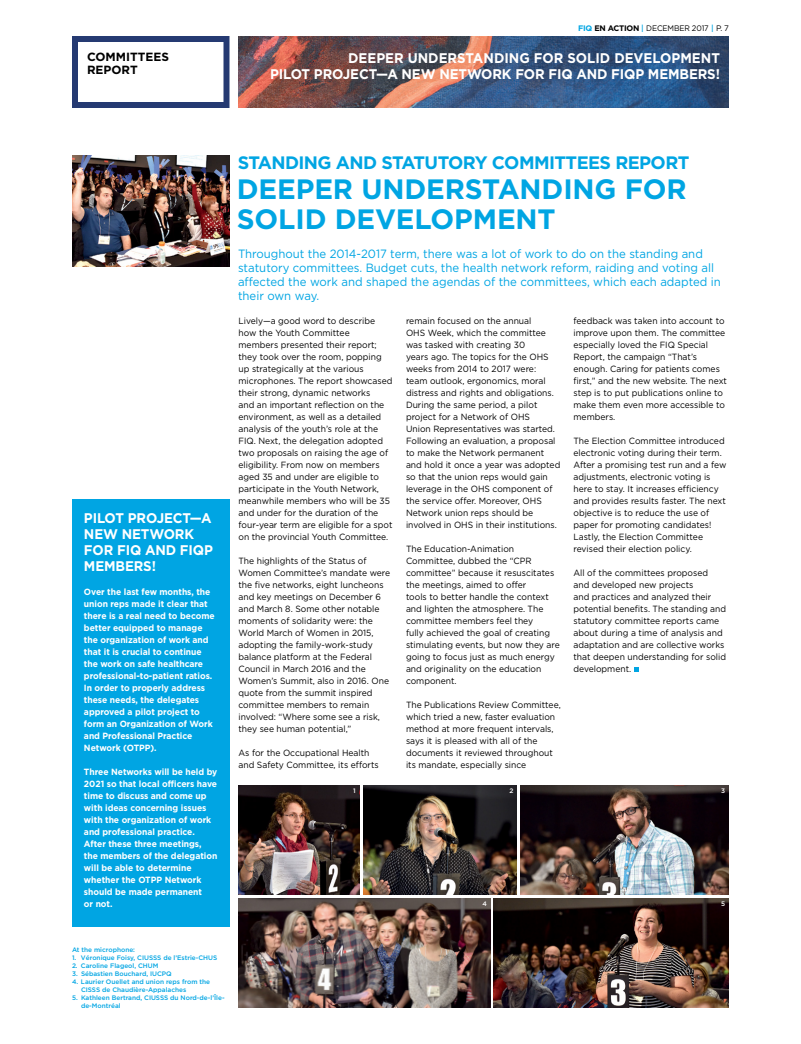
<style>
.page{position:relative;width:801px;height:1044px;background:#fff}
.page>*{position:absolute;margin:0;border:0;box-sizing:border-box;transform-origin:0 0}
.t1{font:700 28px "Gotham";letter-spacing:.14em;color:#00a5e3}
.t2{font:700 18px "Gotham";color:#00a5e3}
.t3{font:700 14px/16px "Gotham";letter-spacing:-.01em;color:#fff;scale:.95 1}
.t4{font:12px/14px "Gotham";color:#00a5e3;scale:.95 1}
.t5{font:700 11.9px "Gotham";color:#000}
.t6{font:9px/12px "Gotham";color:#000;scale:.95 1}
.t7{font:700 9px/12px "Gotham";letter-spacing:-.005em;color:#fff;scale:.95 1}
.t8{font:8px "Gotham";letter-spacing:-.015em;color:#000;scale:.95 1}
.t9{font:500 6.5px/8px "Gotham";color:#00a5e3}
.t10{font:500 6.5px "Gotham";color:#fff}
.s1{font-weight:700;color:#00a5e3}
.s2{font-weight:700}
.s3{font-weight:500;color:#00a5e3}
</style>
<div class="page">
<img style="left:238px;top:36px;width:491px;height:72px">
<div style="left:72px;top:36px;width:158px;height:72px;border:6px solid #253a72"></div>
<svg style="left:634px;top:668px;width:4px;height:4px"></svg>
<div style="left:72px;top:499px;width:158px;height:428px;background:#00a5e3"></div>
<img style="left:72px;top:156px;width:158px;height:111px">
<img style="left:363px;top:785px;width:154px;height:110px">
<img style="left:520px;top:785px;width:209px;height:110px">
<img style="left:238px;top:898px;width:252px;height:110px">
<img style="left:494px;top:898px;width:235px;height:110px">
<img style="left:238px;top:785px;width:122px;height:110px">
<h3 class="t5" style="left:87px;top:50px;width:28px">Committ</h3>
<h3 class="t5" style="left:146px;top:50px;width:25px">ees</h3>
<h3 class="t5" style="left:87px;top:63px;width:44px">Report</h3>
<p class="t8" style="left:578px;top:23px;width:160px"><span class="s1">FIQ</span> <span class="s2">en action</span> <span class="s3">|</span> DEcem ber 2017 <span class="s3">|</span> p. 7</p>
<h3 class="t3" style="left:270px;top:49px;width:475px;text-indent:249px">g for solid developm ent<br>Pi lot project—a n ew n etwork for FIQ and FIQP m em bers!</h3>
<h3 class="t3" style="left:348px;top:49px;width:153px">Deeper understandin</h3>
<h3 class="t3" style="left:84px;top:509px;width:137px">Pi lot project—a new network for FIQ and FIQP m em bers!</h3>
<p class="t7" style="left:84px;top:585px;width:139px">Over the last few months, the union reps made it clear that there is a real need to become better equipped to manage the organization of work and that it is crucial to continue the work on safe healthcare professional-to-patient ratios.<br>In order to properly address these needs, the delegates approved a pilot project to form an Organization of Work and Professional Practice<br>Network (OTPP).</p>
<p class="t7" style="left:84px;top:765px;width:142px">Three Networks will be held by<br>2021 so that local officers have time to discuss and come up with ideas concerning issues with the organization of work and professional practice.<br>After these three meetings, the members of the delegation will be able to determine whether the OTPP Network should be made permanent<br>or not.</p>
<h2 class="t2" style="left:238px;top:152px;width:46px">Standin</h2>
<h2 class="t2" style="left:318px;top:152px;width:214px">g and Statutory Committ</h2>
<h2 class="t2" style="left:577px;top:152px;width:101px">ees Report</h2>
<h1 class="t1" style="left:237px;top:173px;width:302px">Deeper understandin</h1>
<h1 class="t1" style="left:595px;top:173px;width:85px">g for</h1>
<h1 class="t1" style="left:237px;top:203px;width:299px">solid developm ent</h1>
<p class="t4" style="left:238px;top:247px;width:510px">Throughout the 2014-2017 term, there was a lot of work to do on the standing and statutory committees. Budget cuts, the health network reform, raiding and voting all affected the work and shaped the agendas of the committees, which each adapted in their own way.</p>
<p class="t6" style="left:238px;top:315px;width:164px">Lively—a good word to describe how the Youth Committee<br>members presented their report; they took over the room, popping up strategically at the various microphones. The report showcased their strong, dynamic networks<br>and an important reflection on the environment, as well as a detailed analysis of the youth’s role at the<br>FI Q. Next, the delegation adopted two proposals on raising the age of eligibility. From now on members aged 35 and under are eligible to participate in the Youth Network, meanwhile members who will be 35 and under for the duration of the four-year term are eligible for a spot on the provincial Youth Committee.</p>
<p class="t6" style="left:238px;top:555px;width:161px">The highlights of the Status of<br>Women Committee’s mandate were the five networks, eight luncheons and key meetings on December 6 and March 8. Some other notable moments of solidarity were: the<br>World March of Women in 2015, adopting the family-work-study balance platform at the Federal<br>Council in March 2016 and the<br>Women’s Summit, also in 2016. One quote from the summit inspired committee members to remain involved: “Where some see a risk, they see human potential,”</p>
<p class="t6" style="left:238px;top:747px;width:149px">As for the Occupational Health and Safety Committee, its efforts</p>
<p class="t6" style="left:406px;top:315px;width:164px">remain focused on the annual<br>OHS Week, which the committee was tasked with creating 30<br>years ago. The topics for the OHS weeks from 2014 to 2017 were:<br>team outlook, ergonomics, moral distress and rights and obligations.<br>During the same period, a pilot project for a N etwork of OHS<br>Union Representatives was started.<br>Following an evaluation, a proposal to make the Network permanent and hold it once a year was adopted so that the union reps would gain leverage in the OHS component of the service offer. Moreover, OHS<br>Network union reps should be involved in OHS in their institutions.</p>
<p class="t6" style="left:406px;top:543px;width:163px">The Education-Animation<br>Committee, dubbed the “CPR committee” because it resuscitates the meetings, aimed to offer<br>tools to better handle the context and lighten the atmosphere. The committee members feel they<br>fully achieved the goal of creating stimulating events, but now they are going to focus just as much energy and originality on the education component.</p>
<p class="t6" style="left:406px;top:698px;width:164px">The Publications Review Committee, which tried a new, faster evaluation method at more frequent intervals, says it is pleased with all of the documents it reviewed throughout its mandate, especially since</p>
<p class="t6" style="left:574px;top:314px;width:163px">feedback was taken into account to improve upon them. The committee especially loved the FI Q Special<br>Report, the campaign “That’s enough. Caring for patients comes first,” and the new website. The next step is to put publications online to make them even more accessible to members.</p>
<p class="t6" style="left:574px;top:434px;width:162px">The Election Committee introduced electronic voting during their term.<br>After a promising test run and a few adjustments, electronic voting is here to stay. I t increases efficiency and provides results faster. The next objective is to reduce the use of paper for promoting candidates!<br>Lastly, the Election Committee revised their election policy.</p>
<p class="t6" style="left:574px;top:566px;width:162px">All of the committees proposed and developed new projects<br>and practices and analyzed their potential benefits. The standing and statutory committee reports came about during a time of analysis and adaptation and are collective works that deepen understanding for solid development.</p>
<p class="t10" style="left:353px;top:787px;width:4px">1</p>
<p class="t10" style="left:510px;top:787px;width:5px">2</p>
<p class="t10" style="left:721px;top:787px;width:6px">3</p>
<p class="t10" style="left:482px;top:900px;width:6px">4</p>
<p class="t10" style="left:721px;top:900px;width:6px">5</p>
<p class="t10" style="left:721px;top:900px;width:6px">3</p>
<p class="t9" style="left:72px;top:946px;width:65px">At the microphone:</p>
<p class="t9" style="left:72px;top:954px;width:147px">1. Véronique Foisy, CI USSS de l’Estrie-CHUS</p>
<p class="t9" style="left:72px;top:962px;width:88px">2. Caroline Flageol, CHUM</p>
<p class="t9" style="left:72px;top:970px;width:101px">3. Sébastien Bouchard, I UCPQ</p>
<p class="t9" style="left:81px;top:978px;width:131px;text-indent:-9px">4. Laurier Ouellet and union reps from the<br>CISSS de Chaudière-Appalaches</p>
<p class="t9" style="left:81px;top:994px;width:145px;text-indent:-9px">5. Kathleen Bertrand, CI USSS du Nord-de-l’Île&shy;de-Montréal</p>
</div>
